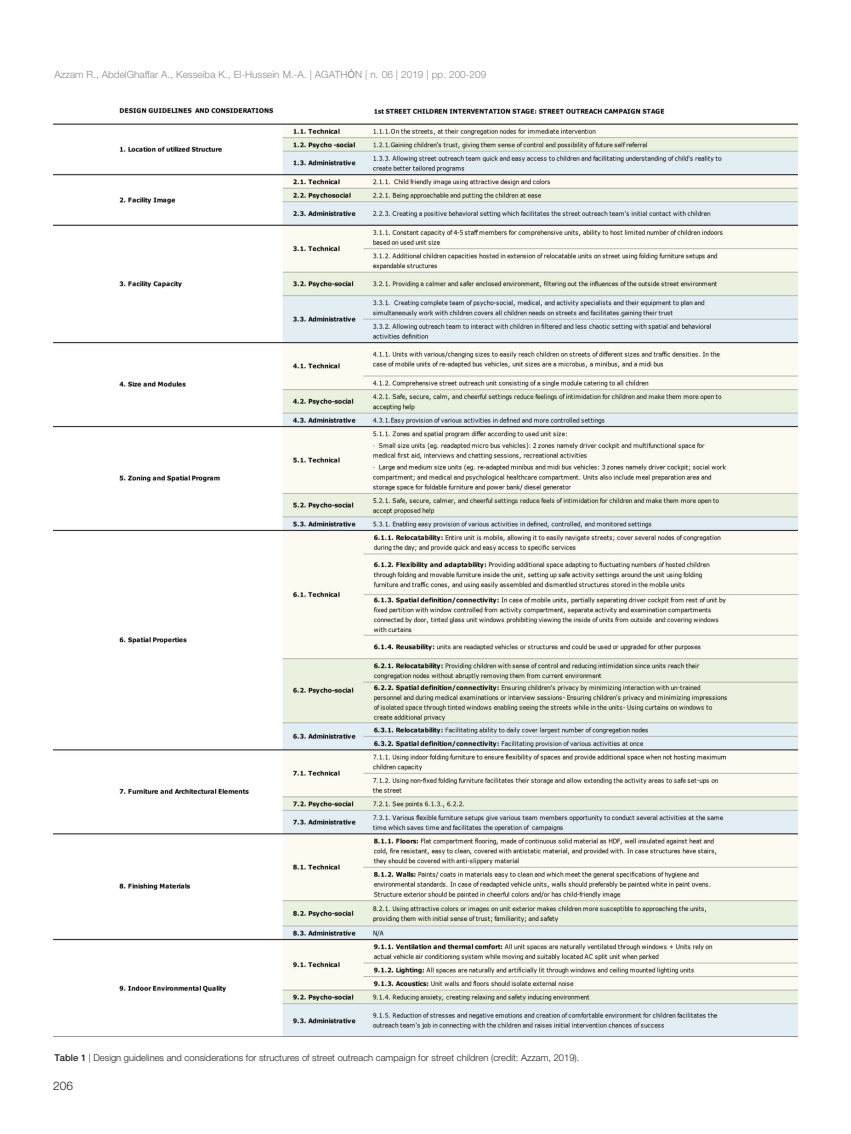
<style>
.page{position:relative;width:851px;height:1134px;background:#fff}
.page>*{position:absolute;margin:0;border:0;box-sizing:border-box;transform-origin:0 0}
.t1{font:300 11.88px "Helvetica Neue LT Std";color:#231f20}
.t2{font:300 10px "Helvetica Neue LT Std";color:#8a8989}
.t3{font:300 9.38px "Helvetica Neue LT Std";color:#231f20}
.s1{font-weight:500;color:#a79889}
.s2{font-weight:500}
</style>
<div class="page">
<img style="left:53px;top:108px;width:744px;height:928px">
<p class="t2" style="left:54px;top:70px;width:433px">Azzam R., AbdelGhaffar A., Kesseiba K., El-Hussein M.-A. | AGATH<span class="s1">Ó</span>N | n. 06 | 2019 | pp. 200-209</p>
<p class="t3" style="left:54px;top:1054px;width:526px"><span class="s2">Table 1</span> | Design guidelines and considerations for structures of street outreach campaign for street children (credit: Azzam, 2019).</p>
<p class="t1" style="left:53px;top:1081px;width:21px">206</p>
</div>
